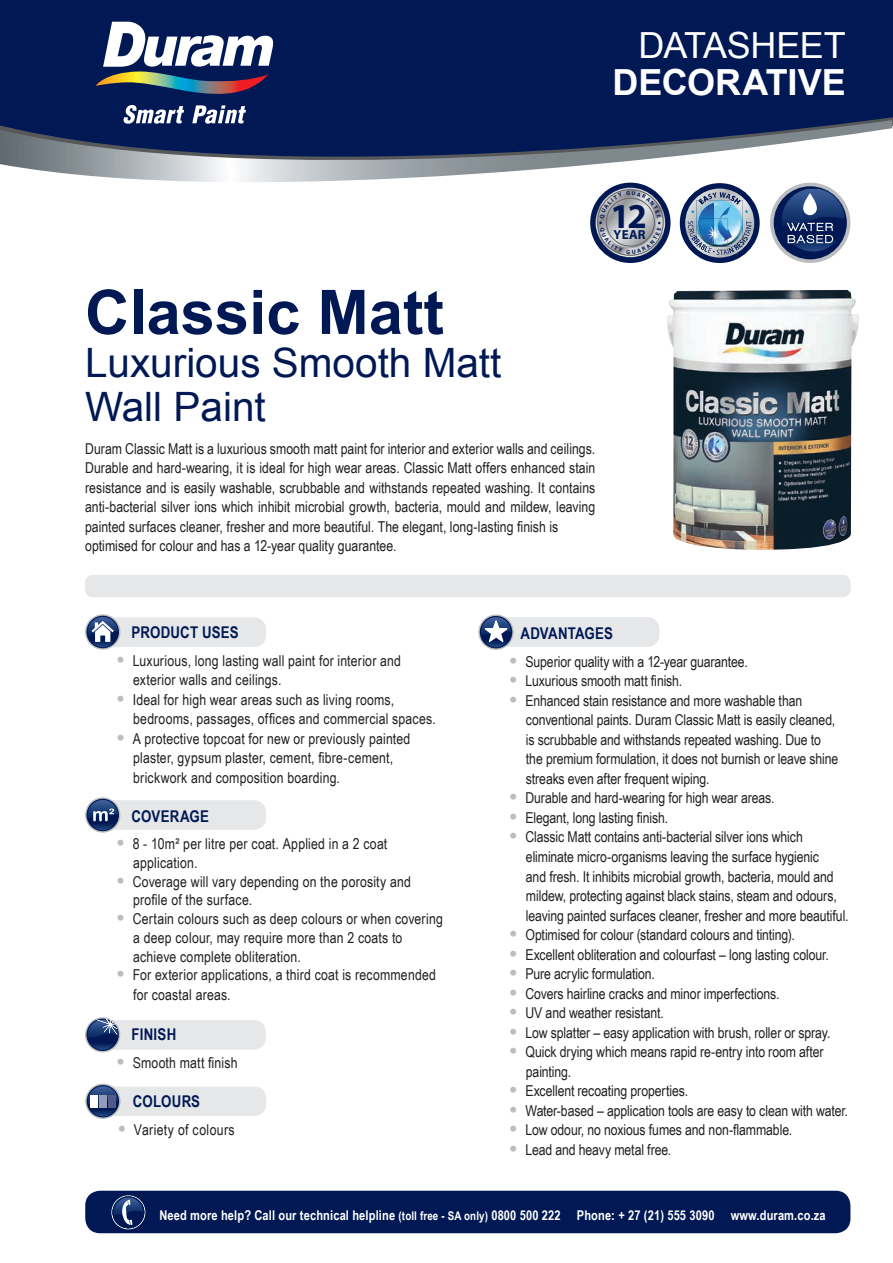
<style>
.page{position:relative;width:893px;height:1263px;background:#fff}
.page>*{position:absolute;margin:0;border:0;box-sizing:border-box;transform-origin:0 0}
.t1{font:700 61.5px "Arial";color:#001954}
.t2{font:40.5px/43.5px "Arial";color:#001954}
.t3{font:700 36px "Arial";letter-spacing:-.005em;color:#fff}
.t4{font:36px "Arial";letter-spacing:-.015em;color:#fff}
.t5{font:700 35.1px "Myriad";color:#001954}
.t6{font:700 16.2px "Arial Narrow";letter-spacing:.01em;color:#001954}
.t7{font:15px/19.5px "Arial Narrow";color:#231f20}
.t8{font:15px "Arial Narrow";letter-spacing:.025em;color:#231f20}
.t9{font:700 13.5px "Arial Narrow";letter-spacing:.01em;color:#fff}
.t10{font:700 13.05px "Myriad";color:#001954}
.s1{font-family:"Arial";font-weight:900;font-size:18px;color:#bcbdc0}
.s2{font-size:12px}
</style>
<div class="page">
<svg style="left:85px;top:1017px;width:35px;height:35px"></svg>
<svg style="left:86px;top:1019px;width:33px;height:32px"></svg>
<svg style="left:88px;top:1017px;width:178px;height:33px"></svg>
<svg style="left:478px;top:614px;width:36px;height:36px"></svg>
<svg style="left:480px;top:616px;width:32px;height:32px"></svg>
<svg style="left:481px;top:617px;width:178px;height:30px"></svg>
<svg style="left:85px;top:614px;width:35px;height:36px"></svg>
<svg style="left:86px;top:616px;width:33px;height:32px"></svg>
<svg style="left:88px;top:617px;width:178px;height:30px"></svg>
<svg style="left:85px;top:797px;width:35px;height:36px"></svg>
<svg style="left:87px;top:799px;width:32px;height:32px"></svg>
<svg style="left:88px;top:800px;width:178px;height:30px"></svg>
<img style="left:667px;top:290px;width:192px;height:260px">
<div style="left:85px;top:575px;width:765px;height:22px;background:#e6e7e9;border-radius:9px"></div>
<div style="left:0;top:0;width:892px;height:56px;background:#001954"></div>
<div style="left:0;top:56px;width:892px;height:64px;background:#001954"></div>
<svg style="left:0;top:120px;width:892px;height:90px"></svg>
<div style="left:85px;top:1191px;width:765px;height:42px;background:#001954;border-radius:15px"></div>
<svg style="left:111px;top:1195px;width:34px;height:34px"></svg>
<svg style="left:123px;top:105px;width:123px;height:19px"></svg>
<svg style="left:95px;top:22px;width:178px;height:73px"></svg>
<svg style="left:85px;top:1083px;width:36px;height:36px"></svg>
<svg style="left:87px;top:1085px;width:32px;height:32px"></svg>
<svg style="left:88px;top:1086px;width:178px;height:30px"></svg>
<div style="left:99px;top:1096px;width:8px;height:12px;background:#939bbc"></div>
<div style="left:108px;top:1096px;width:8px;height:12px;background:#4e5a88"></div>
<div style="left:90px;top:1096px;width:8px;height:12px;background:#fff"></div>
<svg style="left:590px;top:183px;width:81px;height:80px"></svg>
<svg style="left:770px;top:183px;width:80px;height:80px"></svg>
<div style="left:774px;top:186px;width:73px;height:73px;background:#001954;border-radius:50%"></div>
<svg style="left:782px;top:189px;width:62px;height:63px"></svg>
<svg style="left:803px;top:193px;width:14px;height:22px"></svg>
<div style="left:680px;top:183px;width:80px;height:80px;background:#001954;border-radius:50%"></div>
<img style="left:685px;top:189px;width:69px;height:69px">
<svg style="left:597px;top:190px;width:66px;height:65px"></svg>
<h3 class="t4" style="left:638px;top:21px;width:209px">DATASHEET</h3>
<h3 class="t3" style="left:613px;top:59px;width:235px">DECORATIVE</h3>
<h3 class="t5" style="left:611px;top:198px;width:38px">12</h3>
<p class="t10" style="left:613px;top:228px;width:34px">YEAR</p>
<h1 class="t1" style="left:85px;top:271px;width:360px">Classic Matt</h1>
<h2 class="t2" style="left:85px;top:342px;width:418px">Luxurious Smooth Matt<br>Wall Paint</h2>
<p class="t7" style="left:85px;top:438px;width:512px">Duram Classic Matt is a luxurious smooth matt paint for interior and exterior walls and ceilings.<br>Durable and hard-wearing, it is ideal for high wear areas. Classic Matt offers enhanced stain resistance and is easily washable, scrubbable and withstands repeated washing. It contains anti-bacterial silver ions which inhibit microbial growth, bacteria, mould and mildew, leaving painted surfaces cleaner, fresher and more beautiful. The elegant, long-lasting finish is optimised for colour and has a 12-year quality guarantee.</p>
<p class="t6" style="left:132px;top:620px;width:109px">PRODUCT USES</p>
<p class="t7" style="left:133px;top:650px;width:269px;text-indent:-17px"><span class="s1">•</span> Luxurious, long lasting wall paint for interior and exterior walls and ceilings.</p>
<p class="t7" style="left:133px;top:689px;width:304px;text-indent:-17px"><span class="s1">•</span> Ideal for high wear areas such as living rooms, bedrooms, passages, offices and commercial spaces.</p>
<p class="t7" style="left:133px;top:728px;width:279px;text-indent:-17px"><span class="s1">•</span> A protective topcoat for new or previously painted plaster, gypsum plaster, cement, fibre-cement, brickwork and composition boarding.</p>
<p class="t6" style="left:132px;top:804px;width:79px">COVERAGE</p>
<p class="t7" style="left:133px;top:834px;width:256px;line-height:18.8px;text-indent:-17px"><span class="s1">•</span> 8 - 10m² per litre per coat. Applied in a 2 coat application.</p>
<p class="t7" style="left:133px;top:871px;width:279px;line-height:18.8px;text-indent:-17px"><span class="s1">•</span> Coverage will vary depending on the porosity and profile of the surface.</p>
<p class="t7" style="left:133px;top:909px;width:311px;line-height:18.8px;text-indent:-17px"><span class="s1">•</span> Certain colours such as deep colours or when covering a deep colour, may require more than 2 coats to achieve complete obliteration.</p>
<p class="t7" style="left:133px;top:965px;width:304px;text-indent:-17px"><span class="s1">•</span> For exterior applications, a third coat is recommended for coastal areas.</p>
<p class="t6" style="left:132px;top:1022px;width:46px">FINISH</p>
<p class="t7" style="left:116px;top:1053px;width:123px"><span class="s1">•</span> Smooth matt finish</p>
<p class="t6" style="left:133px;top:1089px;width:69px">COLOURS</p>
<p class="t8" style="left:117px;top:1119px;width:119px"><span class="s1">•</span> Variety of colours</p>
<p class="t6" style="left:520px;top:621px;width:94px">ADVANTAGES</p>
<p class="t7" style="left:509px;top:651px;width:240px"><span class="s1">•</span> Superior quality with a 12-year guarantee.</p>
<p class="t7" style="left:509px;top:671px;width:175px"><span class="s1">•</span> Luxurious smooth matt finish.</p>
<p class="t7" style="left:526px;top:690px;width:314px;text-indent:-17px"><span class="s1">•</span> Enhanced stain resistance and more washable than conventional paints. Duram Classic Matt is easily cleaned, is scrubbable and withstands repeated washing. Due to the premium formulation, it does not burnish or leave shine streaks even after frequent wiping.</p>
<p class="t7" style="left:509px;top:788px;width:267px"><span class="s1">•</span> Durable and hard-wearing for high wear areas.</p>
<p class="t7" style="left:509px;top:807px;width:161px"><span class="s1">•</span> Elegant, long lasting finish.</p>
<p class="t7" style="left:526px;top:827px;width:324px;text-indent:-17px"><span class="s1">•</span> Classic Matt contains anti-bacterial silver ions which eliminate micro-organisms leaving the surface hygienic<br>and fresh. It inhibits microbial growth, bacteria, mould and mildew, protecting against black stains, steam and odours, leaving painted surfaces cleaner, fresher and more beautiful.</p>
<p class="t7" style="left:509px;top:924px;width:287px"><span class="s1">•</span> Optimised for colour (standard colours and tinting).</p>
<p class="t7" style="left:509px;top:944px;width:321px"><span class="s1">•</span> Excellent obliteration and colourfast – long lasting colour.</p>
<p class="t7" style="left:509px;top:963px;width:148px"><span class="s1">•</span> Pure acrylic formulation.</p>
<p class="t7" style="left:509px;top:983px;width:272px"><span class="s1">•</span> Covers hairline cracks and minor imperfections.</p>
<p class="t7" style="left:509px;top:1003px;width:156px"><span class="s1">•</span> UV and weather resistant.</p>
<p class="t7" style="left:509px;top:1022px;width:323px"><span class="s1">•</span> Low splatter – easy application with brush, roller or spray.</p>
<p class="t7" style="left:526px;top:1042px;width:299px;text-indent:-17px"><span class="s1">•</span> Quick drying which means rapid re-entry into room after painting.</p>
<p class="t7" style="left:509px;top:1081px;width:181px"><span class="s1">•</span> Excellent recoating properties.</p>
<p class="t7" style="left:509px;top:1100px;width:341px"><span class="s1">•</span> Water-based – application tools are easy to clean with water.</p>
<p class="t7" style="left:509px;top:1120px;width:285px"><span class="s1">•</span> Low odour, no noxious fumes and non-flammable.</p>
<p class="t7" style="left:509px;top:1139px;width:164px"><span class="s1">•</span> Lead and heavy metal free.</p>
<p class="t9" style="left:159px;top:1204px;width:668px">Need more help? Call our technical helpline <span class="s2">(toll free - SA only)</span> 0800 500 222 Phone: + 27 (21) 555 3090 www.duram.co.za</p>
</div>
